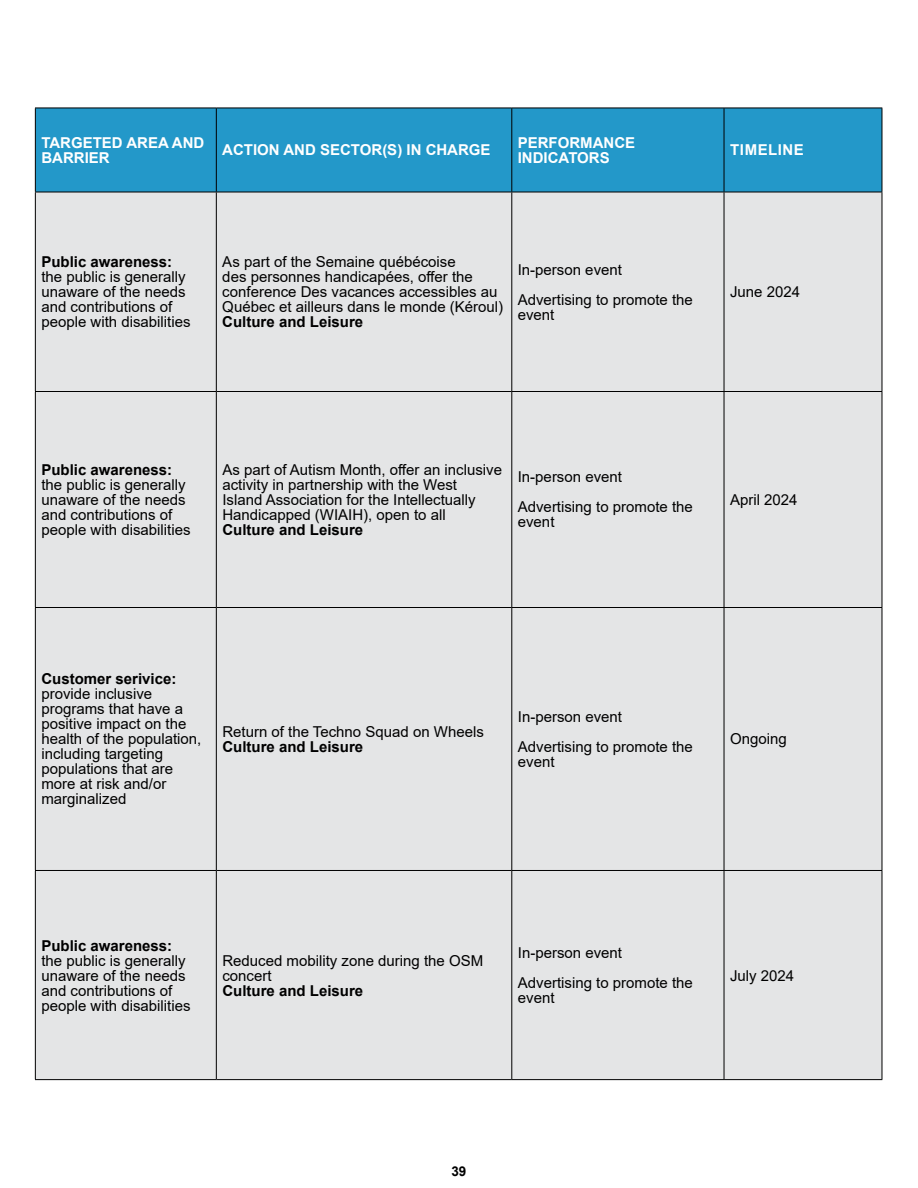
<style>
.page{position:relative;width:918px;height:1188px;background:#fff}
.page>*{position:absolute;margin:0;border:0;box-sizing:border-box;transform-origin:0 0}
.t1{font:15px/15px "Arial";color:#000}
.t2{font:700 15px "Arial";color:#000}
.t3{font:700 15px/15px "Arial";color:#fff}
.t4{font:700 15px "Arial";letter-spacing:.035em;color:#fff}
.t5{font:700 13.5px "Arial";color:#000}
</style>
<div class="page">
<div style="left:36px;top:109px;width:846px;height:83px;background:#2398c9"></div>
<div style="left:36px;top:193px;width:846px;height:886px;background:#e4e5e6"></div>
<hr style="left:35px;top:108px;width:181px;height:1px;background:#000">
<hr style="left:35px;top:108px;width:1px;height:84px;background:#000">
<hr style="left:216px;top:108px;width:296px;height:1px;background:#000">
<hr style="left:216px;top:108px;width:1px;height:84px;background:#000">
<hr style="left:512px;top:108px;width:212px;height:1px;background:#000">
<hr style="left:511px;top:108px;width:1px;height:84px;background:#000">
<hr style="left:724px;top:108px;width:158px;height:1px;background:#000">
<hr style="left:724px;top:108px;width:1px;height:84px;background:#000">
<hr style="left:882px;top:108px;width:1px;height:84px;background:#000">
<hr style="left:216px;top:192px;width:1px;height:199px;background:#000">
<hr style="left:216px;top:392px;width:1px;height:215px;background:#000">
<hr style="left:216px;top:608px;width:1px;height:262px;background:#000">
<hr style="left:216px;top:871px;width:1px;height:208px;background:#000">
<hr style="left:35px;top:192px;width:181px;height:1px;background:#000">
<hr style="left:35px;top:192px;width:1px;height:199px;background:#000">
<hr style="left:216px;top:192px;width:296px;height:1px;background:#000">
<hr style="left:512px;top:192px;width:212px;height:1px;background:#000">
<hr style="left:511px;top:192px;width:1px;height:199px;background:#000">
<hr style="left:724px;top:192px;width:158px;height:1px;background:#000">
<hr style="left:724px;top:192px;width:1px;height:199px;background:#000">
<hr style="left:882px;top:192px;width:1px;height:199px;background:#000">
<hr style="left:35px;top:391px;width:181px;height:1px;background:#000">
<hr style="left:35px;top:392px;width:1px;height:215px;background:#000">
<hr style="left:216px;top:391px;width:296px;height:1px;background:#000">
<hr style="left:512px;top:391px;width:212px;height:1px;background:#000">
<hr style="left:511px;top:392px;width:1px;height:215px;background:#000">
<hr style="left:724px;top:391px;width:158px;height:1px;background:#000">
<hr style="left:724px;top:392px;width:1px;height:215px;background:#000">
<hr style="left:882px;top:392px;width:1px;height:215px;background:#000">
<hr style="left:35px;top:607px;width:181px;height:1px;background:#000">
<hr style="left:35px;top:608px;width:1px;height:262px;background:#000">
<hr style="left:216px;top:607px;width:296px;height:1px;background:#000">
<hr style="left:512px;top:607px;width:212px;height:1px;background:#000">
<hr style="left:511px;top:608px;width:1px;height:262px;background:#000">
<hr style="left:724px;top:607px;width:158px;height:1px;background:#000">
<hr style="left:724px;top:608px;width:1px;height:262px;background:#000">
<hr style="left:882px;top:608px;width:1px;height:262px;background:#000">
<hr style="left:35px;top:870px;width:181px;height:1px;background:#000">
<hr style="left:35px;top:871px;width:1px;height:208px;background:#000">
<hr style="left:216px;top:870px;width:296px;height:1px;background:#000">
<hr style="left:512px;top:870px;width:212px;height:1px;background:#000">
<hr style="left:511px;top:871px;width:1px;height:208px;background:#000">
<hr style="left:724px;top:870px;width:158px;height:1px;background:#000">
<hr style="left:724px;top:871px;width:1px;height:208px;background:#000">
<hr style="left:882px;top:871px;width:1px;height:208px;background:#000">
<hr style="left:35px;top:1079px;width:181px;height:1px;background:#000">
<hr style="left:216px;top:1079px;width:296px;height:1px;background:#000">
<hr style="left:512px;top:1079px;width:212px;height:1px;background:#000">
<hr style="left:724px;top:1079px;width:158px;height:1px;background:#000">
<p class="t3" style="left:41px;top:135px;width:165px">TARGETED AREA AND<br>BARRIER</p>
<p class="t3" style="left:222px;top:143px;width:270px">ACTION AND SECTOR(S) IN CHARGE</p>
<p class="t3" style="left:518px;top:135px;width:119px">PERFORMANCE<br>INDICATORS</p>
<p class="t4" style="left:730px;top:140px;width:75px">TIMELINE</p>
<p class="t2" style="left:41px;top:251px;width:132px">Public awareness:</p>
<p class="t1" style="left:41px;top:269px;width:151px">the public is generally unaware of the needs and contributions of people with disabilities</p>
<p class="t1" style="left:222px;top:254px;width:282px">As part of the Semaine québécoise<br>des personnes handicapées, offer the conference Des vacances accessibles au Québec et ailleurs dans le monde (Kéroul)</p>
<p class="t2" style="left:222px;top:311px;width:142px">Culture and Leisure</p>
<p class="t1" style="left:518px;top:254px;width:177px;line-height:30px">In-person event<br>Advertising to promote the</p>
<p class="t1" style="left:518px;top:307px;width:38px">event</p>
<p class="t1" style="left:730px;top:284px;width:72px">June 2024</p>
<p class="t2" style="left:41px;top:459px;width:132px">Public awareness:</p>
<p class="t1" style="left:41px;top:477px;width:151px">the public is generally unaware of the needs and contributions of people with disabilities</p>
<p class="t1" style="left:222px;top:462px;width:281px">As part of Autism Month, offer an inclusive activity in partnership with the West<br>Island Association for the Intellectually Handicapped (WIAIH), open to all</p>
<p class="t2" style="left:222px;top:519px;width:142px">Culture and Leisure</p>
<p class="t1" style="left:518px;top:462px;width:177px;line-height:30px">In-person event<br>Advertising to promote the</p>
<p class="t1" style="left:518px;top:515px;width:38px">event</p>
<p class="t1" style="left:730px;top:492px;width:69px">April 2024</p>
<p class="t2" style="left:41px;top:669px;width:137px">Customer serivice:</p>
<p class="t1" style="left:41px;top:687px;width:162px">provide inclusive programs that have a positive impact on the health of the population, including targeting populations that are more at risk and/or marginalized</p>
<p class="t1" style="left:222px;top:724px;width:263px">Return of the Techno Squad on Wheels</p>
<p class="t2" style="left:222px;top:736px;width:142px">Culture and Leisure</p>
<p class="t1" style="left:518px;top:702px;width:177px;line-height:30px">In-person event<br>Advertising to promote the</p>
<p class="t1" style="left:518px;top:754px;width:38px">event</p>
<p class="t1" style="left:730px;top:732px;width:58px">Ongoing</p>
<p class="t2" style="left:41px;top:935px;width:132px">Public awareness:</p>
<p class="t1" style="left:41px;top:953px;width:151px">the public is generally unaware of the needs and contributions of people with disabilities</p>
<p class="t1" style="left:222px;top:953px;width:262px">Reduced mobility zone during the OSM concert</p>
<p class="t2" style="left:222px;top:980px;width:142px">Culture and Leisure</p>
<p class="t1" style="left:518px;top:938px;width:177px;line-height:30px">In-person event<br>Advertising to promote the</p>
<p class="t1" style="left:518px;top:990px;width:38px">event</p>
<p class="t1" style="left:730px;top:968px;width:66px">July 2024</p>
<p class="t5" style="left:451px;top:1161px;width:17px">39</p>
</div>
